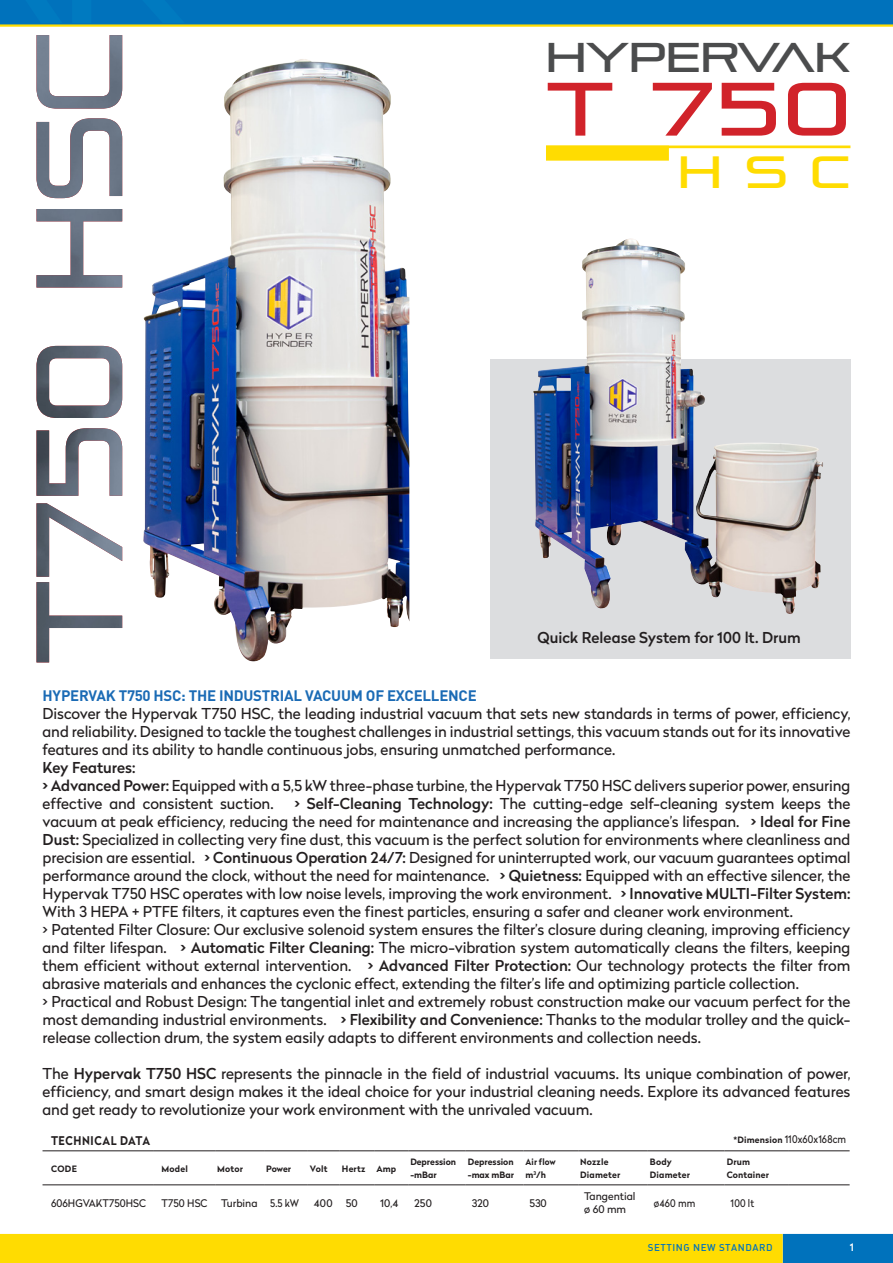
<style>
.page{position:relative;width:893px;height:1263px;background:#fff}
.page>*{position:absolute;margin:0;border:0;box-sizing:border-box;transform-origin:0 0}
.t1{font:75px "Pirulen Rg";color:#d1232a}
.t2{font:45px "Pirulen Rg";color:#ffdc01}
.t3{font:41.4px "Pirulen Rg";color:#4b4c4d}
.t4{font:15px/18px "Radikal";letter-spacing:-.005em;color:#231f20;text-align:justify}
.t5{font:700 15px "DIN Pro";letter-spacing:-.015em;color:#1b6bb5}
.t6{font:500 15px "Radikal";letter-spacing:-.005em;color:#231f20}
.INTESTAZIONE_TABELLA_CARATTERISTICHE{font:700 12px "Radikal";letter-spacing:.055em;color:#231f20;scale:.89 1}
.INTESTAZIONE_TABELLA_CARATTERISTICHE-2{font:10.5px "Radikal";color:#231f20}
.INTESTAZIONE_TABELLA_CARATTERISTICHE-3{font:10.5px "Radikal";color:#231f20;scale:.96 1}
.INTESTAZIONE_TABELLA_CARATTERISTICHE-4{font:10.5px "Radikal";color:#231f20;scale:.9 1}
.CARATTERE_DELE_RIGHE{font:10.5px "Radikal";letter-spacing:.015em;color:#231f20;scale:.9 1}
.t7{font:500 10.5px "Radikal";color:#fff}
.t8{font:9.75px "DIN Medium Alternate";letter-spacing:.055em;color:#0072bc}
.INTESTAZIONE_TABELLA_CARATTERISTICHE-5{font:700 8.7px/13.5px "Radikal";letter-spacing:.015em;color:#231f20}
.INTESTAZIONE_TABELLA_CARATTERISTICHE-6{font:700 8.7px/13.5px "Radikal";letter-spacing:.015em;color:#231f20;scale:.93 1}
.s1{font-weight:500}
.s2{font-weight:700;font-size:8.7px}
</style>
<div class="page">
<svg style="left:0;top:0;width:893px;height:27px;background:#187cad"></svg>
<div style="left:490px;top:359px;width:360px;height:300px;background:#dcdddf"></div>
<hr style="left:546px;top:145px;width:304px;height:3px;background:#ffdc01">
<div style="left:546px;top:146px;width:123px;height:15px;background:#ffdc01"></div>
<img style="left:36px;top:35px;width:86px;height:627px">
<img style="left:143px;top:59px;width:266px;height:602px">
<img style="left:533px;top:239px;width:288px;height:375px">
<svg style="left:43px;top:1151px;width:807px;height:35px"></svg>
<hr style="left:43px;top:1150px;width:110px;height:1px;background:#231f20">
<hr style="left:153px;top:1150px;width:62px;height:1px;background:#231f20">
<hr style="left:215px;top:1150px;width:49px;height:1px;background:#231f20">
<hr style="left:264px;top:1150px;width:44px;height:1px;background:#231f20">
<hr style="left:308px;top:1150px;width:32px;height:1px;background:#231f20">
<hr style="left:340px;top:1150px;width:34px;height:1px;background:#231f20">
<hr style="left:374px;top:1150px;width:34px;height:1px;background:#231f20">
<hr style="left:408px;top:1150px;width:58px;height:1px;background:#231f20">
<hr style="left:466px;top:1150px;width:57px;height:1px;background:#231f20">
<hr style="left:523px;top:1150px;width:55px;height:1px;background:#231f20">
<hr style="left:578px;top:1150px;width:70px;height:1px;background:#231f20">
<hr style="left:648px;top:1150px;width:77px;height:1px;background:#231f20">
<hr style="left:725px;top:1150px;width:63px;height:1px;background:#231f20">
<hr style="left:788px;top:1150px;width:62px;height:1px;background:#231f20">
<hr style="left:43px;top:1184px;width:110px;height:1px;background:#231f20">
<hr style="left:153px;top:1184px;width:62px;height:1px;background:#231f20">
<hr style="left:215px;top:1184px;width:49px;height:1px;background:#231f20">
<hr style="left:264px;top:1184px;width:44px;height:1px;background:#231f20">
<hr style="left:308px;top:1184px;width:32px;height:1px;background:#231f20">
<hr style="left:340px;top:1184px;width:34px;height:1px;background:#231f20">
<hr style="left:374px;top:1184px;width:34px;height:1px;background:#231f20">
<hr style="left:408px;top:1184px;width:58px;height:1px;background:#231f20">
<hr style="left:466px;top:1184px;width:57px;height:1px;background:#231f20">
<hr style="left:523px;top:1184px;width:55px;height:1px;background:#231f20">
<hr style="left:578px;top:1184px;width:70px;height:1px;background:#231f20">
<hr style="left:648px;top:1184px;width:77px;height:1px;background:#231f20">
<hr style="left:725px;top:1184px;width:63px;height:1px;background:#231f20">
<hr style="left:788px;top:1184px;width:62px;height:1px;background:#231f20">
<div style="left:783px;top:1234px;width:110px;height:29px;background:#0072bc"></div>
<div style="left:0;top:1234px;width:783px;height:29px;background:#ffdc01"></div>
<p class="t3" style="left:546px;top:32px;width:306px">HYPERVAK</p>
<p class="t1" style="left:546px;top:64px;width:306px">T 750</p>
<p class="t2" style="left:678px;top:145px;width:174px">HSC</p>
<p class="t6" style="left:538px;top:626px;width:265px">Quick Release System for 100 lt. Drum</p>
<p class="t5" style="left:43px;top:686px;width:436px">HYPERVAK T750 HSC: THE INDUSTRIAL VACUUM OF EXCELLENCE</p>
<p class="t4" style="left:43px;top:704px;width:809px">Discover the Hypervak T750 HSC, the leading industrial vacuum that sets new standards in terms of power, efficiency, and reliability. Designed to tackle the toughest challenges in industrial settings, this vacuum stands out for its innovative features and its ability to handle continuous jobs, ensuring unmatched performance.</p>
<p class="t6" style="left:43px;top:757px;width:94px">Key Features:</p>
<p class="t4" style="left:43px;top:776px;width:809px"><span class="s1">&gt; Advanced Power:</span> Equipped with a 5,5 kW three-phase turbine, the Hypervak T750 HSC delivers superior power, ensuring effective and consistent suction.</p>
<p class="t4" style="left:43px;top:794px;width:809px;text-indent:252px"><span class="s1">&gt; Self-Cleaning Technology:</span> The cutting-edge self-cleaning system keeps the vacuum at peak efficiency, reducing the need for maintenance and increasing the appliance’s lifespan. <span class="s1">&gt; Ideal for Fine Dust:</span> Specialized in collecting very fine dust, this vacuum is the perfect solution for environments where cleanliness and precision are essential. <span class="s1">&gt; Continuous Operation 24/7:</span> Designed for uninterrupted work, our vacuum guarantees optimal performance around the clock, without the need for maintenance. <span class="s1">&gt; Quietness:</span> Equipped with an effective silencer, the Hypervak T750 HSC operates with low noise levels, improving the work environment. <span class="s1">&gt; Innovative MULTI-Filter System:<br></span>With 3 HEPA + PTFE filters, it captures even the finest particles, ensuring a safer and cleaner work environment.</p>
<p class="t4" style="left:43px;top:920px;width:809px">&gt; Patented Filter Closure: Our exclusive solenoid system ensures the filter’s closure during cleaning, improving efficiency and filter lifespan. <span class="s1">&gt; Automatic Filter Cleaning:</span> The micro-vibration system automatically cleans the filters, keeping them efficient without external intervention. <span class="s1">&gt; Advanced Filter Protection:</span> Our technology protects the filter from abrasive materials and enhances the cyclonic effect, extending the filter’s life and optimizing particle collection.</p>
<p class="t4" style="left:43px;top:992px;width:809px">&gt; Practical and Robust Design: The tangential inlet and extremely robust construction make our vacuum perfect for the most demanding industrial environments. <span class="s1">&gt; Flexibility and Convenience:</span> Thanks to the modular trolley and the quick&shy;release collection drum, the system easily adapts to different environments and collection needs.</p>
<p class="t4" style="left:43px;top:1064px;width:809px">The <span class="s1">Hypervak T750 HSC</span> represents the pinnacle in the field of industrial vacuums. Its unique combination of power, efficiency, and smart design makes it the ideal choice for your industrial cleaning needs. Explore its advanced features and get ready to revolutionize your work environment with the unrivaled vacuum.</p>
<p class="INTESTAZIONE_TABELLA_CARATTERISTICHE" style="left:51px;top:1131px;width:113px">TECHNICAL DATA</p>
<p class="INTESTAZIONE_TABELLA_CARATTERISTICHE-5" style="left:51px;top:1161px;width:27px">CODE</p>
<p class="INTESTAZIONE_TABELLA_CARATTERISTICHE-5" style="left:162px;top:1161px;width:28px">Model</p>
<p class="INTESTAZIONE_TABELLA_CARATTERISTICHE-5" style="left:217px;top:1161px;width:27px">Motor</p>
<p class="INTESTAZIONE_TABELLA_CARATTERISTICHE-5" style="left:266px;top:1161px;width:26px">Power</p>
<p class="INTESTAZIONE_TABELLA_CARATTERISTICHE-5" style="left:310px;top:1161px;width:19px">Volt</p>
<p class="INTESTAZIONE_TABELLA_CARATTERISTICHE-5" style="left:342px;top:1161px;width:25px">Hertz</p>
<p class="INTESTAZIONE_TABELLA_CARATTERISTICHE-5" style="left:376px;top:1161px;width:21px">Amp</p>
<p class="INTESTAZIONE_TABELLA_CARATTERISTICHE-5" style="left:410px;top:1155px;width:47px">Depression -mBar</p>
<p class="INTESTAZIONE_TABELLA_CARATTERISTICHE-5" style="left:468px;top:1155px;width:48px">Depression -max mBar</p>
<p class="INTESTAZIONE_TABELLA_CARATTERISTICHE-6" style="left:525px;top:1155px;width:34px">Air flow m<sup>3</sup>/h</p>
<p class="INTESTAZIONE_TABELLA_CARATTERISTICHE-5" style="left:580px;top:1155px;width:30px">Nozzle</p>
<p class="INTESTAZIONE_TABELLA_CARATTERISTICHE-4" style="left:733px;top:1132px;width:127px"><span class="s2">*Dimension</span> 110x60x168cm</p>
<p class="INTESTAZIONE_TABELLA_CARATTERISTICHE-5" style="left:650px;top:1155px;width:24px">Body</p>
<p class="INTESTAZIONE_TABELLA_CARATTERISTICHE-5" style="left:650px;top:1168px;width:42px">Diameter</p>
<p class="INTESTAZIONE_TABELLA_CARATTERISTICHE-5" style="left:727px;top:1155px;width:25px">Drum</p>
<p class="INTESTAZIONE_TABELLA_CARATTERISTICHE-5" style="left:727px;top:1168px;width:44px">Container</p>
<p class="INTESTAZIONE_TABELLA_CARATTERISTICHE-5" style="left:580px;top:1168px;width:42px">Diameter</p>
<p class="INTESTAZIONE_TABELLA_CARATTERISTICHE-3" style="left:51px;top:1195px;width:100px">606HGVAKT750HSC</p>
<p class="INTESTAZIONE_TABELLA_CARATTERISTICHE-3" style="left:162px;top:1195px;width:49px">T750 HSC</p>
<p class="INTESTAZIONE_TABELLA_CARATTERISTICHE-2" style="left:221px;top:1195px;width:38px">Turbina</p>
<p class="CARATTERE_DELE_RIGHE" style="left:270px;top:1195px;width:34px">5.5 kW</p>
<p class="INTESTAZIONE_TABELLA_CARATTERISTICHE-2" style="left:314px;top:1195px;width:20px">400</p>
<p class="INTESTAZIONE_TABELLA_CARATTERISTICHE-2" style="left:346px;top:1195px;width:13px">50</p>
<p class="INTESTAZIONE_TABELLA_CARATTERISTICHE-2" style="left:380px;top:1195px;width:20px">10,4</p>
<p class="INTESTAZIONE_TABELLA_CARATTERISTICHE-2" style="left:414px;top:1195px;width:19px">250</p>
<p class="INTESTAZIONE_TABELLA_CARATTERISTICHE-2" style="left:472px;top:1195px;width:19px">320</p>
<p class="INTESTAZIONE_TABELLA_CARATTERISTICHE-2" style="left:529px;top:1195px;width:19px">530</p>
<p class="INTESTAZIONE_TABELLA_CARATTERISTICHE-2" style="left:584px;top:1189px;width:53px">Tangential</p>
<p class="INTESTAZIONE_TABELLA_CARATTERISTICHE-2" style="left:584px;top:1201px;width:43px">ø 60 mm</p>
<p class="CARATTERE_DELE_RIGHE" style="left:654px;top:1195px;width:48px">ø460 mm</p>
<p class="CARATTERE_DELE_RIGHE" style="left:731px;top:1195px;width:28px">100 lt</p>
<p class="t8" style="left:648px;top:1241px;width:126px">SETTING NEW STANDARD</p>
<p class="t7" style="left:850px;top:1240px;width:6px">1</p>
</div>
